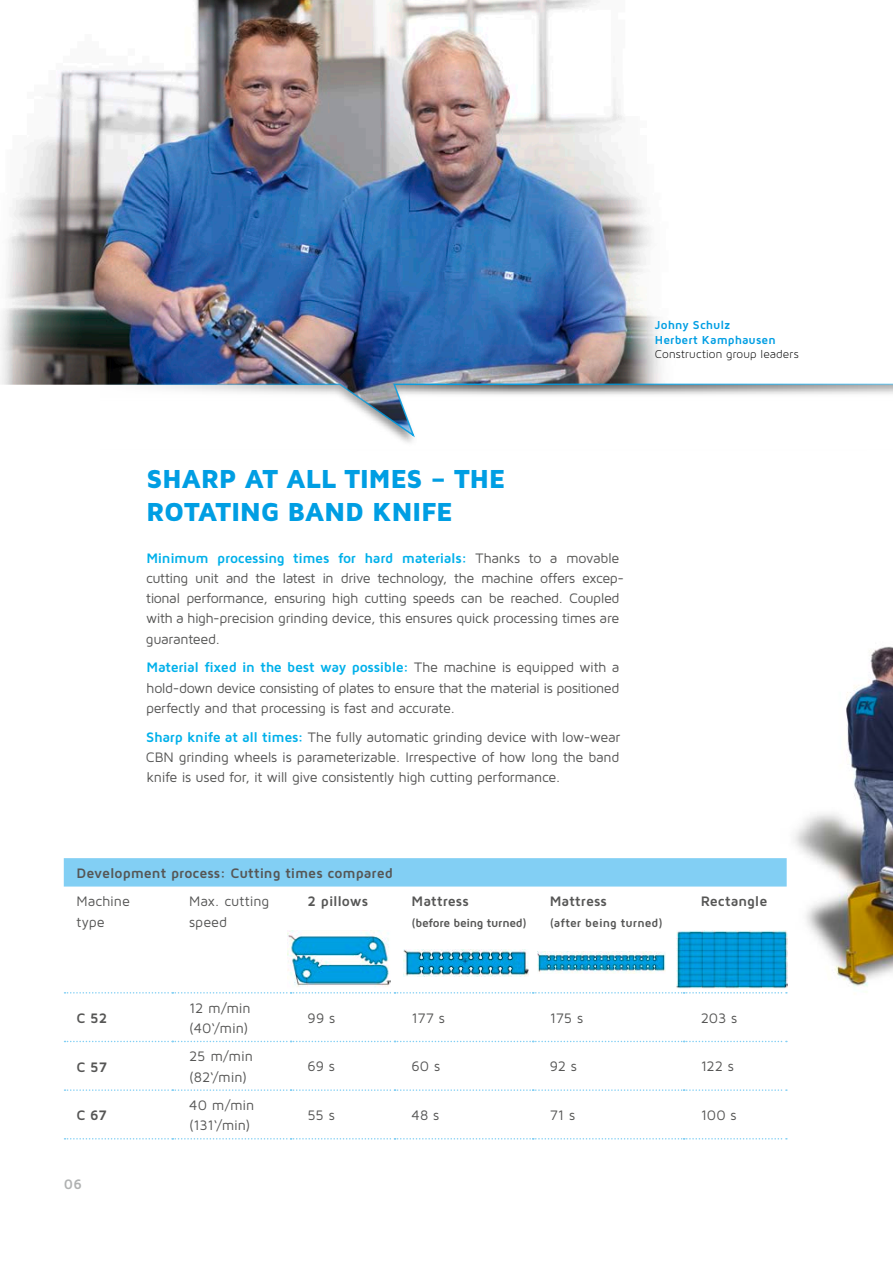
<style>
.page{position:relative;width:893px;height:1263px;background:#fff}
.page>*{position:absolute;margin:0;border:0;box-sizing:border-box;transform-origin:0 0}
.t1{font:900 27px/32.4px "Maven Pro";letter-spacing:-.02em;color:#009ee3}
.t2{font:14.25px/20.2px "Maven Pro";letter-spacing:-.025em;color:#565655}
.t3{font:700 14.25px "Maven Pro";color:#565655}
.t4{font:14.25px/20.2px "Maven Pro";color:#565655}
.t5{font:14.25px/20.2px "Maven Pro";letter-spacing:-.005em;color:#565655}
.t6{font:700 14.25px "Maven Pro";color:#b0b2b2}
.t7{font:700 12px/14.4px "Maven Pro";letter-spacing:.005em;color:#009ee3}
.t8{font:12px "Maven Pro Light 300";letter-spacing:.01em;color:#000}
.t9{font:700 12px "Maven Pro";letter-spacing:-.025em;color:#565655}
.t10{font:700 12px "Maven Pro";letter-spacing:-.005em;color:#565655}
.s1{font-weight:700;color:#00b0ea}
</style>
<div class="page">
<img style="left:725px;top:646px;width:168px;height:445px">
<img style="left:1px;top:0;width:661px;height:385px">
<svg style="left:84px;top:383px;width:809px;height:56px"></svg>
<div style="left:64px;top:858px;width:723px;height:28px;background:#82cff4"></div>
<svg style="left:65px;top:992px;width:722px;height:1px"></svg>
<svg style="left:65px;top:1041px;width:722px;height:1px"></svg>
<svg style="left:65px;top:1089px;width:722px;height:2px"></svg>
<svg style="left:65px;top:1138px;width:722px;height:1px"></svg>
<img style="left:288px;top:930px;width:102px;height:57px">
<img style="left:538px;top:952px;width:127px;height:21px">
<img style="left:404px;top:949px;width:124px;height:28px">
<img style="left:676px;top:930px;width:112px;height:58px">
<p class="t7" style="left:655px;top:317px;width:123px">Johny Schulz<br>Herbert Kamphausen</p>
<p class="t8" style="left:655px;top:347px;width:145px">Construction group leaders</p>
<h1 class="t1" style="left:146px;top:462px;width:360px">SHARP AT ALL TIMES – THE<br>ROTATING BAND KNIFE</h1>
<p class="t2" style="left:146px;top:547px;width:480px"><span class="s1">Minimum processing times for hard materials:</span> Thanks to a movable cutting unit and the latest in drive technology, the machine offers excep&shy;tional performance, ensuring high cutting speeds can be reached. Coupled with a high-precision grinding device, this ensures quick processing times are guaranteed.</p>
<p class="t2" style="left:146px;top:657px;width:475px;text-align:justify"><span class="s1">Material fixed in the best way possible:</span> The machine is equipped with a hold-down device consisting of plates to ensure that the material is positioned perfectly and that processing is fast and accurate.</p>
<p class="t2" style="left:146px;top:726px;width:476px;text-align:justify"><span class="s1">Sharp knife at all times:</span> The fully automatic grinding device with low-wear CBN grinding wheels is parameterizable. Irrespective of how long the band knife is used for, it will give consistently high cutting performance.</p>
<p class="t3" style="left:77px;top:864px;width:318px">Development process: Cutting times compared</p>
<p class="t5" style="left:77px;top:891px;width:55px">Machine type</p>
<p class="t4" style="left:189px;top:891px;width:82px">Max. cutting speed</p>
<p class="t3" style="left:308px;top:892px;width:62px">2 pillows</p>
<p class="t3" style="left:411px;top:892px;width:59px">Mattress</p>
<p class="t9" style="left:411px;top:915px;width:117px">(before being turned)</p>
<p class="t3" style="left:550px;top:892px;width:59px">Mattress</p>
<p class="t10" style="left:550px;top:915px;width:115px">(after being turned)</p>
<p class="t3" style="left:701px;top:892px;width:68px">Rectangle</p>
<p class="t3" style="left:77px;top:1009px;width:32px">C 52</p>
<p class="t2" style="left:189px;top:997px;width:63px">12 m/min (40‘/min)</p>
<p class="t2" style="left:308px;top:1007px;width:29px">99 s</p>
<p class="t2" style="left:411px;top:1007px;width:35px">177 s</p>
<p class="t2" style="left:550px;top:1007px;width:35px">175 s</p>
<p class="t2" style="left:701px;top:1007px;width:38px">203 s</p>
<p class="t3" style="left:77px;top:1057px;width:32px">C 57</p>
<p class="t2" style="left:189px;top:1046px;width:65px">25 m/min (82‘/min)</p>
<p class="t2" style="left:308px;top:1056px;width:29px">69 s</p>
<p class="t2" style="left:411px;top:1056px;width:30px">60 s</p>
<p class="t2" style="left:550px;top:1056px;width:29px">92 s</p>
<p class="t2" style="left:701px;top:1056px;width:35px">122 s</p>
<p class="t3" style="left:77px;top:1106px;width:32px">C 67</p>
<p class="t2" style="left:189px;top:1094px;width:67px">40 m/min (131‘/min)</p>
<p class="t2" style="left:308px;top:1105px;width:29px">55 s</p>
<p class="t2" style="left:411px;top:1105px;width:29px">48 s</p>
<p class="t2" style="left:550px;top:1105px;width:27px">71 s</p>
<p class="t2" style="left:701px;top:1105px;width:38px">100 s</p>
<p class="t6" style="left:64px;top:1175px;width:20px">06</p>
</div>
